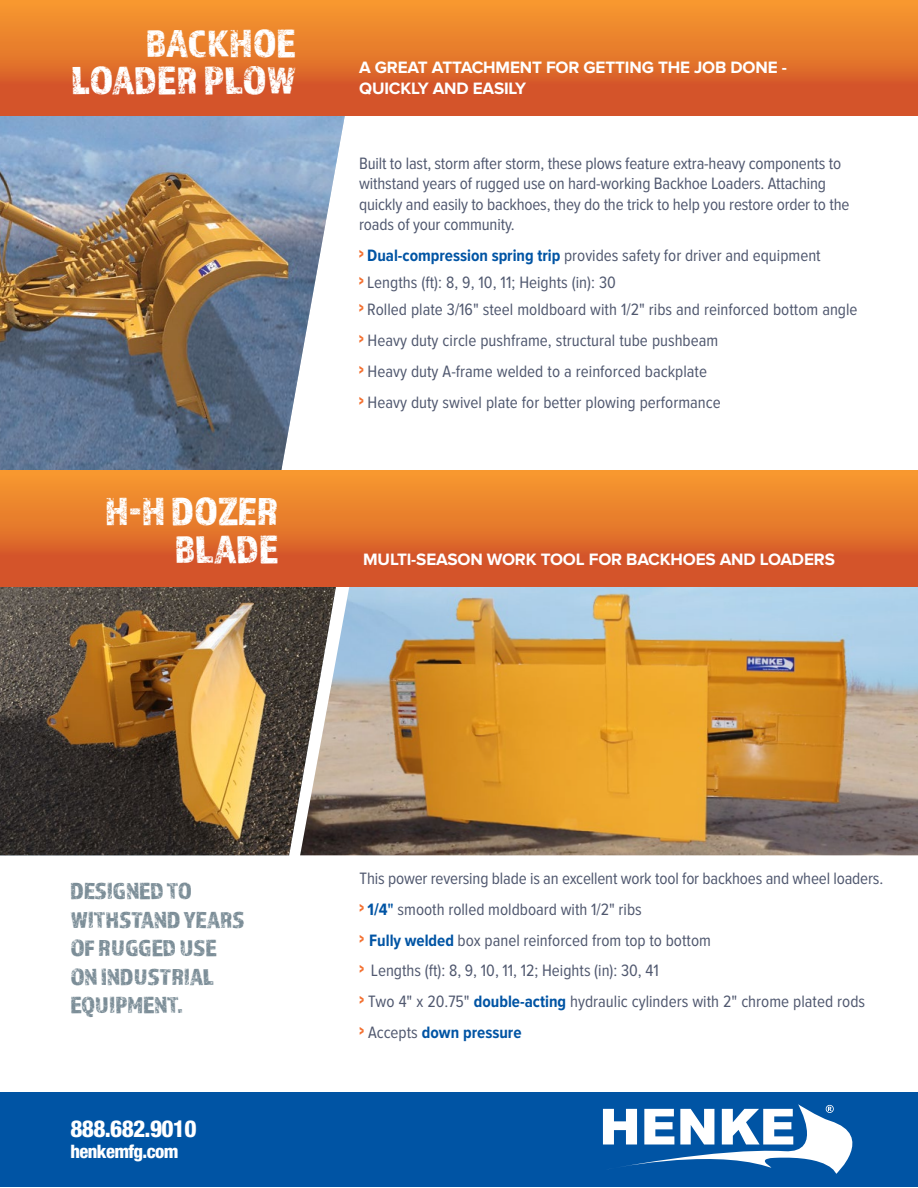
<style>
.page{position:relative;width:918px;height:1188px;background:#fff}
.page>*{position:absolute;margin:0;border:0;box-sizing:border-box;transform-origin:0 0}
.t1{font:40.5px/37.8px "Almaq Rough";color:#fff;text-align:right}
.t2{font:24px/28.5px "Almaq Rough";letter-spacing:-.01em;color:#7b8d97}
.t3{font:800 condensed 23.4px "Helvetica Neue";letter-spacing:-.03em;color:#fff}
.t4{font:800 condensed 18.6px "Helvetica Neue";letter-spacing:-.03em;color:#fff}
.t5{font:17.1px/30.8px "Proxima Nova Cond";color:#50586f}
.t6{font:700 17.1px/20.5px "Proxima Nova";letter-spacing:-.01em;color:#fff}
.s1{font-family:"Proxima Nova Ex Cn";font-weight:900;font-size:21.3px;color:#f37030}
.s2{font-weight:700;color:#0054a4}
.s3{font-family:"Proxima Nova Ex Cn";font-weight:600;color:#0054a4}
</style>
<div class="page">
<img style="left:0;top:116px;width:356px;height:355px">
<div style="left:0;top:0;width:918px;height:116px;background:linear-gradient(to bottom,#f89c2f,#ce4a29)"></div>
<div style="left:0;top:1093px;width:918px;height:94px;background:#0054a4"></div>
<svg style="left:603px;top:1104px;width:249px;height:70px"></svg>
<img style="left:0;top:587px;width:300px;height:268px">
<img style="left:300px;top:587px;width:618px;height:268px">
<div style="left:0;top:471px;width:918px;height:116px;background:linear-gradient(to bottom,#f89c2f,#ce4a29)"></div>
<h1 class="t1" style="left:71px;top:23px;width:226px">BACKHOE<br>LOADER PLOW</h1>
<h1 class="t1" style="left:105px;top:491px;width:174px">H-H DOZER<br>BLADE</h1>
<p class="t6" style="left:359px;top:58px;width:429px">A GREAT ATTACHMENT FOR GETTING THE JOB DONE -<br>QUICKLY AND EASILY</p>
<p class="t5" style="left:359px;top:153px;width:492px;line-height:20.5px">Built to last, storm after storm, these plows feature extra-heavy components to withstand years of rugged use on hard-working Backhoe Loaders. Attaching quickly and easily to backhoes, they do the trick to help you restore order to the roads of your community.</p>
<p class="t5" style="left:359px;top:242px;width:500px;line-height:27.3px"><span class="s1">&gt;</span> <span class="s2">Dual-compression spring trip</span> provides safety for driver and equipment<br><span class="s1">&gt;</span> Lengths (ft): 8, 9, 10, 11; Heights (in): 30<br><span class="s1">&gt;</span> Rolled plate 3/16" steel moldboard with 1/2" ribs and reinforced bottom angle</p>
<p class="t5" style="left:359px;top:326px;width:363px"><span class="s1">&gt;</span> Heavy duty circle pushframe, structural tube pushbeam <span class="s1">&gt;</span> Heavy duty A-frame welded to a reinforced backplate<br><span class="s1">&gt;</span> Heavy duty swivel plate for better plowing performance</p>
<p class="t6" style="left:363px;top:549px;width:473px">MULTI-SEASON WORK TOOL FOR BACKHOES AND LOADERS</p>
<h2 class="t2" style="left:70px;top:876px;width:176px">DESIGNED TO<br>WITHSTAND YEARS<br>OF RUGGED USE<br>ON INDUSTRIAL<br>EQUIPMENT.</h2>
<h3 class="t3" style="left:70px;top:1114px;width:128px">888.682.9010</h3>
<p class="t4" style="left:70px;top:1140px;width:110px">henkemfg.com</p>
<p class="t5" style="left:360px;top:864px;width:525px">This power reversing blade is an excellent work tool for backhoes and wheel loaders. <span class="s1">&gt;</span> <span class="s2">1/4</span><span class="s3">"</span> smooth rolled moldboard with 1/2" ribs<br><span class="s1">&gt;</span> <span class="s2">Fully welded</span> box panel reinforced from top to bottom<br><span class="s1">&gt;</span> Lengths (ft): 8, 9, 10, 11, 12; Heights (in): 30, 41<br><span class="s1">&gt;</span> Two 4" x 20.75" <span class="s2">double-acting</span> hydraulic cylinders with 2" chrome plated rods<br><span class="s1">&gt;</span> Accepts <span class="s2">down pressure</span></p>
</div>
